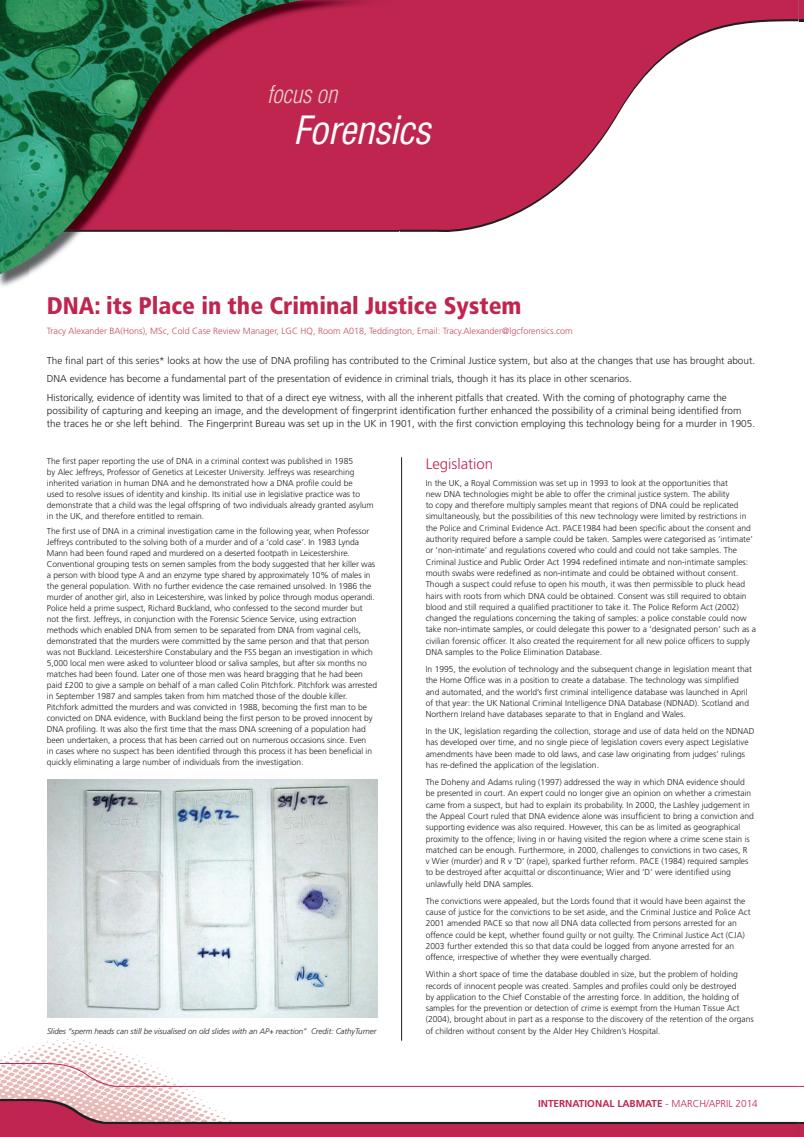
<style>
.page{position:relative;width:804px;height:1137px;background:#fff}
.page>*{position:absolute;margin:0;border:0;box-sizing:border-box;transform-origin:0 0}
.t1{font:italic condensed 38px "Helvetica";letter-spacing:-.02em;color:#fff}
.t2{font:900 condensed 24px "Frutiger";color:#bf254f}
.t3{font:italic 300 condensed 24px "Helvetica";letter-spacing:-.01em;color:#efcfcb}
.t4{font:300 15px "Frutiger";color:#bf254f}
.t5{font:300 10px/18.7px "Frutiger";color:#231f20}
.t6{font:700 10px "Frutiger";color:#bf254f}
.t7{font:300 9px "Frutiger";color:#c74c5f}
.t8{font:300 8.5px/11.3px "Frutiger";color:#231f20}
.t9{font:italic 300 8px "Frutiger";letter-spacing:-.005em;color:#231f20}
.s1{font-weight:300}
</style>
<div class="page">
<div style="left:798px;top:0;width:5px;height:21px;background:#231f20"></div>
<svg style="left:399px;top:0;width:399px;height:232px;fill:#bf254f"></svg>
<img style="left:0;top:276px;width:28px;height:10px">
<div style="left:390px;top:0;width:9px;height:230px;background:#bf254f"></div>
<img style="left:0;top:0;width:390px;height:276px">
<div style="left:798px;top:0;width:5px;height:19px;background:#bf254f"></div>
<hr style="left:401px;top:457px;width:1px;height:583px;background:#231f20">
<img style="left:47px;top:779px;width:330px;height:238px">
<svg style="left:0;top:0;width:5px;height:4px"></svg>
<svg style="left:797px;top:0;width:7px;height:4px"></svg>
<svg style="left:0;top:1035px;width:804px;height:102px"></svg>
<h2 class="t3" style="left:267px;top:79px;width:72px">focus on</h2>
<h1 class="t1" style="left:293px;top:106px;width:139px">Forensics</h1>
<h2 class="t2" style="left:47px;top:291px;width:476px">DNA: its Place in the Criminal Justice System</h2>
<p class="t7" style="left:47px;top:326px;width:527px">Tracy Alexander BA(Hons), MSc, Cold Case Review Manager, LGC HQ, Room A018, Teddington, Email: Tracy.Alexander@lgcforensics.com</p>
<p class="t5" style="left:47px;top:351px;width:709px">The final part of this series* looks at how the use of DNA profiling has contributed to the Criminal Justice system, but also at the changes that use has brought about.<br>DNA evidence has become a fundamental part of the presentation of evidence in criminal trials, though it has its place in other scenarios.<br>Historically, evidence of identity was limited to that of a direct eye witness, with all the inherent pitfalls that created. With the coming of photography came the</p>
<p class="t5" style="left:47px;top:404px;width:709px;line-height:13px">possibility of capturing and keeping an image, and the development of fingerprint identification further enhanced the possibility of a criminal being identified from the traces he or she left behind. The Fingerprint Bureau was set up in the UK in 1901, with the first conviction employing this technology being for a murder in 1905.</p>
<p class="t8" style="left:47px;top:455px;width:328px;line-height:11px">The first paper reporting the use of DNA in a criminal context was published in 1985<br>by Alec Jeffreys, Professor of Genetics at Leicester University. Jeffreys was researching inherited variation in human DNA and he demonstrated how a DNA profile could be<br>used to resolve issues of identity and kinship. Its initial use in legislative practice was to demonstrate that a child was the legal offspring of two individuals already granted asylum in the UK, and therefore entitled to remain.</p>
<p class="t8" style="left:47px;top:525px;width:331px;line-height:11px">The first use of DNA in a criminal investigation came in the following year, when Professor Jeffreys contributed to the solving both of a murder and of a ‘cold case’. In 1983 Lynda Mann had been found raped and murdered on a deserted footpath in Leicestershire.<br>Conventional grouping tests on semen samples from the body suggested that her killer was a person with blood type A and an enzyme type shared by approximately 10% of males in the general population. With no further evidence the case remained unsolved. In 1986 the murder of another girl, also in Leicestershire, was linked by police through modus operandi.<br>Police held a prime suspect, Richard Buckland, who confessed to the second murder but<br>not the first. Jeffreys, in conjunction with the Forensic Science Service, using extraction methods which enabled DNA from semen to be separated from DNA from vaginal cells, demonstrated that the murders were committed by the same person and that that person was not Buckland. Leicestershire Constabulary and the FSS began an investigation in which 5,000 local men were asked to volunteer blood or saliva samples, but after six months no matches had been found. Later one of those men was heard bragging that he had been paid £200 to give a sample on behalf of a man called Colin Pitchfork. Pitchfork was arrested in September 1987 and samples taken from him matched those of the double killer.<br>Pitchfork admitted the murders and was convicted in 1988, becoming the first man to be convicted on DNA evidence, with Buckland being the first person to be proved innocent by DNA profiling. It was also the first time that the mass DNA screening of a population had been undertaken, a process that has been carried out on numerous occasions since. Even<br>in cases where no suspect has been identified through this process it has been beneficial in quickly eliminating a large number of individuals from the investigation.</p>
<p class="t9" style="left:47px;top:1026px;width:331px">Slides “sperm heads can still be visualised on old slides with an AP+ reaction” Credit: CathyTurner</p>
<h3 class="t4" style="left:425px;top:455px;width:69px">Legislation</h3>
<p class="t8" style="left:425px;top:477px;width:332px">In the UK, a Royal Commission was set up in 1993 to look at the opportunities that<br>new DNA technologies might be able to offer the criminal justice system. The ability<br>to copy and therefore multiply samples meant that regions of DNA could be replicated simultaneously, but the possibilities of this new technology were limited by restrictions in the Police and Criminal Evidence Act. PACE1984 had been specific about the consent and authority required before a sample could be taken. Samples were categorised as ‘intimate’ or ‘non-intimate’ and regulations covered who could and could not take samples. The Criminal Justice and Public Order Act 1994 redefined intimate and non-intimate samples: mouth swabs were redefined as non-intimate and could be obtained without consent.<br>Though a suspect could refuse to open his mouth, it was then permissible to pluck head hairs with roots from which DNA could be obtained. Consent was still required to obtain blood and still required a qualified practitioner to take it. The Police Reform Act (2002) changed the regulations concerning the taking of samples: a police constable could now take non-intimate samples, or could delegate this power to a ‘designated person’ such as a civilian forensic officer. It also created the requirement for all new police officers to supply DNA samples to the Police Elimination Database.</p>
<p class="t8" style="left:425px;top:663px;width:327px">In 1995, the evolution of technology and the subsequent change in legislation meant that the Home Office was in a position to create a database. The technology was simplified and automated, and the world’s first criminal intelligence database was launched in April of that year: the UK National Criminal Intelligence DNA Database (NDNAD). Scotland and Northern Ireland have databases separate to that in England and Wales.</p>
<p class="t8" style="left:425px;top:725px;width:330px">In the UK, legislation regarding the collection, storage and use of data held on the NDNAD has developed over time, and no single piece of legislation covers every aspect Legislative amendments have been made to old laws, and case law originating from judges’ rulings has re-defined the application of the legislation.</p>
<p class="t8" style="left:425px;top:776px;width:329px">The Doheny and Adams ruling (1997) addressed the way in which DNA evidence should be presented in court. An expert could no longer give an opinion on whether a crimestain came from a suspect, but had to explain its probability. In 2000, the Lashley judgement in the Appeal Court ruled that DNA evidence alone was insufficient to bring a conviction and supporting evidence was also required. However, this can be as limited as geographical proximity to the offence; living in or having visited the region where a crime scene stain is matched can be enough. Furthermore, in 2000, challenges to convictions in two cases, R<br>v Wier (murder) and R v ‘D’ (rape), sparked further reform. PACE (1984) required samples to be destroyed after acquittal or discontinuance; Wier and ‘D’ were identified using unlawfully held DNA samples.</p>
<p class="t8" style="left:425px;top:895px;width:326px">The convictions were appealed, but the Lords found that it would have been against the cause of justice for the convictions to be set aside, and the Criminal Justice and Police Act 2001 amended PACE so that now all DNA data collected from persons arrested for an offence could be kept, whether found guilty or not guilty. The Criminal Justice Act (CJA)<br>2003 further extended this so that data could be logged from anyone arrested for an offence, irrespective of whether they were eventually charged.</p>
<p class="t8" style="left:425px;top:968px;width:329px">Within a short space of time the database doubled in size, but the problem of holding records of innocent people was created. Samples and profiles could only be destroyed<br>by application to the Chief Constable of the arresting force. In addition, the holding of samples for the prevention or detection of crime is exempt from the Human Tissue Act (2004), brought about in part as a response to the discovery of the retention of the organs of children without consent by the Alder Hey Children’s Hospital.</p>
<p class="t6" style="left:537px;top:1097px;width:221px">INTERNATIONAL LABMATE <span class="s1">- MARCH/APRIL 2014</span></p>
</div>
